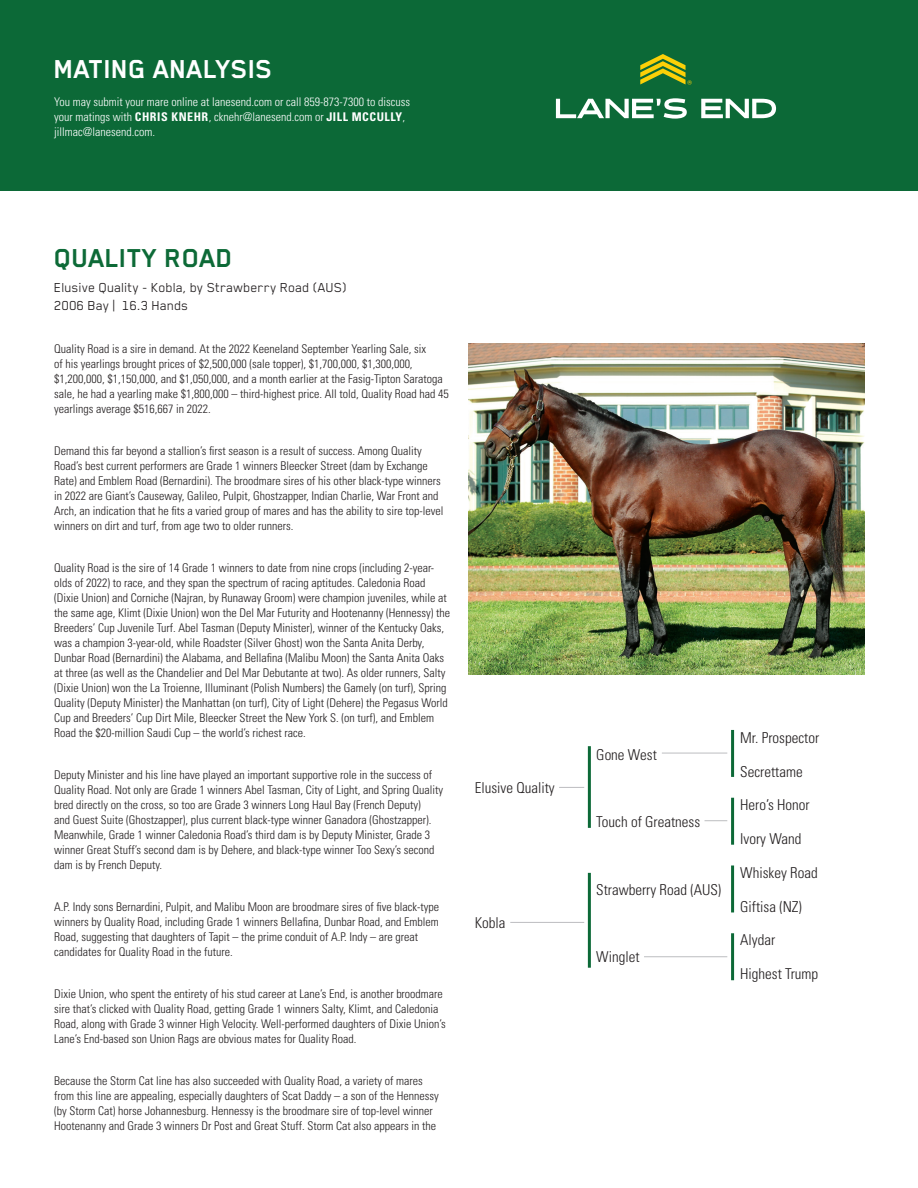
<style>
.page{position:relative;width:918px;height:1188px;background:#fff}
.page>*{position:absolute;margin:0;border:0;box-sizing:border-box;transform-origin:0 0}
.t1{font:700 30px "Blender";color:#fff}
.t2{font:700 30px "Blender";color:#0d6a37}
.t3{font:300 condensed 15px "Univers";color:#231f20}
.t4{font:15px "Blender";color:#231f20}
.t5{font:300 condensed 12px/15px "Univers";color:#231f20}
.t6{font:300 condensed 12px/15px "Univers";color:#fff}
.s1{font-weight:700}
</style>
<div class="page">
<div style="left:0;top:0;width:918px;height:191px;background:#0c6937"></div>
<svg style="left:556px;top:98px;width:131px;height:21px"></svg>
<svg style="left:701px;top:99px;width:75px;height:19px"></svg>
<svg style="left:640px;top:54px;width:52px;height:31px"></svg>
<img style="left:468px;top:343px;width:396px;height:331px">
<hr style="left:662px;top:753px;width:65px;height:1px;background:#bcbdc0">
<svg style="left:705px;top:820px;width:22px;height:1px"></svg>
<hr style="left:644px;top:956px;width:83px;height:1px;background:#bcbdc0">
<svg style="left:559px;top:787px;width:25px;height:1px"></svg>
<hr style="left:510px;top:922px;width:74px;height:1px;background:#bcbdc0">
<hr style="left:588px;top:746px;width:3px;height:82px;background:#0c6937">
<hr style="left:588px;top:873px;width:3px;height:95px;background:#0c6937">
<hr style="left:731px;top:730px;width:3px;height:47px;background:#0c6937">
<hr style="left:731px;top:798px;width:3px;height:47px;background:#0c6937">
<hr style="left:731px;top:865px;width:3px;height:47px;background:#0c6937">
<hr style="left:731px;top:933px;width:3px;height:47px;background:#0c6937">
<h1 class="t1" style="left:54px;top:53px;width:220px">MATING ANALYSIS</h1>
<p class="t6" style="left:54px;top:95px;width:357px">You may submit your mare online at lanesend.com or call 859-873-7300 to discuss your matings with <span class="s1">CHRIS KNEHR</span>, cknehr@lanesend.com or <span class="s1">JILL MCCULLY</span>, jillmac@lanesend.com.</p>
<p class="t2" style="left:54px;top:242px;width:180px">QUALITY ROAD</p>
<p class="t4" style="left:54px;top:279px;width:294px">Elusive Quality - Kobla, by Strawberry Road (AUS)</p>
<p class="t4" style="left:54px;top:297px;width:136px">2006 Bay | 16.3 Hands</p>
<p class="t5" style="left:54px;top:341px;width:396px">Quality Road is a sire in demand. At the 2022 Keeneland September Yearling Sale, six<br>of his yearlings brought prices of $2,500,000 (sale topper), $1,700,000, $1,300,000, $1,200,000, $1,150,000, and $1,050,000, and a month earlier at the Fasig-Tipton Saratoga sale, he had a yearling make $1,800,000 – third-highest price. All told, Quality Road had 45 yearlings average $516,667 in 2022.</p>
<p class="t5" style="left:54px;top:443px;width:391px">Demand this far beyond a stallion’s first season is a result of success. Among Quality Road’s best current performers are Grade 1 winners Bleecker Street (dam by Exchange Rate) and Emblem Road (Bernardini). The broodmare sires of his other black-type winners in 2022 are Giant’s Causeway, Galileo, Pulpit, Ghostzapper, Indian Charlie, War Front and Arch, an indication that he fits a varied group of mares and has the ability to sire top-level winners on dirt and turf, from age two to older runners.</p>
<p class="t5" style="left:54px;top:560px;width:397px">Quality Road is the sire of 14 Grade 1 winners to date from nine crops (including 2-year&shy;olds of 2022) to race, and they span the spectrum of racing aptitudes. Caledonia Road (Dixie Union) and Corniche (Najran, by Runaway Groom) were champion juveniles, while at the same age, Klimt (Dixie Union) won the Del Mar Futurity and Hootenanny (Hennessy) the Breeders’ Cup Juvenile Turf. Abel Tasman (Deputy Minister), winner of the Kentucky Oaks, was a champion 3-year-old, while Roadster (Silver Ghost) won the Santa Anita Derby, Dunbar Road (Bernardini) the Alabama, and Bellafina (Malibu Moon) the Santa Anita Oaks at three (as well as the Chandelier and Del Mar Debutante at two). As older runners, Salty (Dixie Union) won the La Troienne, Illuminant (Polish Numbers) the Gamely (on turf), Spring Quality (Deputy Minister) the Manhattan (on turf), City of Light (Dehere) the Pegasus World Cup and Breeders’ Cup Dirt Mile, Bleecker Street the New York S. (on turf), and Emblem Road the $20-million Saudi Cup – the world’s richest race.</p>
<p class="t5" style="left:54px;top:767px;width:390px">Deputy Minister and his line have played an important supportive role in the success of Quality Road. Not only are Grade 1 winners Abel Tasman, City of Light, and Spring Quality bred directly on the cross, so too are Grade 3 winners Long Haul Bay (French Deputy)<br>and Guest Suite (Ghostzapper), plus current black-type winner Ganadora (Ghostzapper).<br>Meanwhile, Grade 1 winner Caledonia Road’s third dam is by Deputy Minister, Grade 3 winner Great Stuff’s second dam is by Dehere, and black-type winner Too Sexy’s second dam is by French Deputy.</p>
<p class="t5" style="left:54px;top:899px;width:386px">A.P. Indy sons Bernardini, Pulpit, and Malibu Moon are broodmare sires of five black-type winners by Quality Road, including Grade 1 winners Bellafina, Dunbar Road, and Emblem Road, suggesting that daughters of Tapit – the prime conduit of A.P. Indy – are great candidates for Quality Road in the future.</p>
<p class="t5" style="left:54px;top:986px;width:393px">Dixie Union, who spent the entirety of his stud career at Lane’s End, is another broodmare sire that’s clicked with Quality Road, getting Grade 1 winners Salty, Klimt, and Caledonia Road, along with Grade 3 winner High Velocity. Well-performed daughters of Dixie Union’s Lane’s End-based son Union Rags are obvious mates for Quality Road.</p>
<p class="t5" style="left:54px;top:1073px;width:386px">Because the Storm Cat line has also succeeded with Quality Road, a variety of mares from this line are appealing, especially daughters of Scat Daddy – a son of the Hennessy (by Storm Cat) horse Johannesburg. Hennessy is the broodmare sire of top-level winner Hootenanny and Grade 3 winners Dr Post and Great Stuff. Storm Cat also appears in the</p>
<p class="t3" style="left:475px;top:779px;width:81px">Elusive Quality</p>
<p class="t3" style="left:475px;top:914px;width:32px">Kobla</p>
<p class="t3" style="left:596px;top:745px;width:62px">Gone West</p>
<p class="t3" style="left:596px;top:813px;width:105px">Touch of Greatness</p>
<p class="t3" style="left:596px;top:880px;width:126px">Strawberry Road (AUS)</p>
<p class="t3" style="left:596px;top:948px;width:45px">Winglet</p>
<p class="t3" style="left:740px;top:729px;width:80px">Mr. Prospector</p>
<p class="t3" style="left:740px;top:762px;width:64px">Secrettame</p>
<p class="t3" style="left:740px;top:796px;width:71px">Hero’s Honor</p>
<p class="t3" style="left:740px;top:830px;width:63px">Ivory Wand</p>
<p class="t3" style="left:740px;top:864px;width:79px">Whiskey Road</p>
<p class="t3" style="left:740px;top:897px;width:63px">Giftisa (NZ)</p>
<p class="t3" style="left:740px;top:931px;width:36px">Alydar</p>
<p class="t3" style="left:740px;top:965px;width:80px">Highest Trump</p>
</div>
